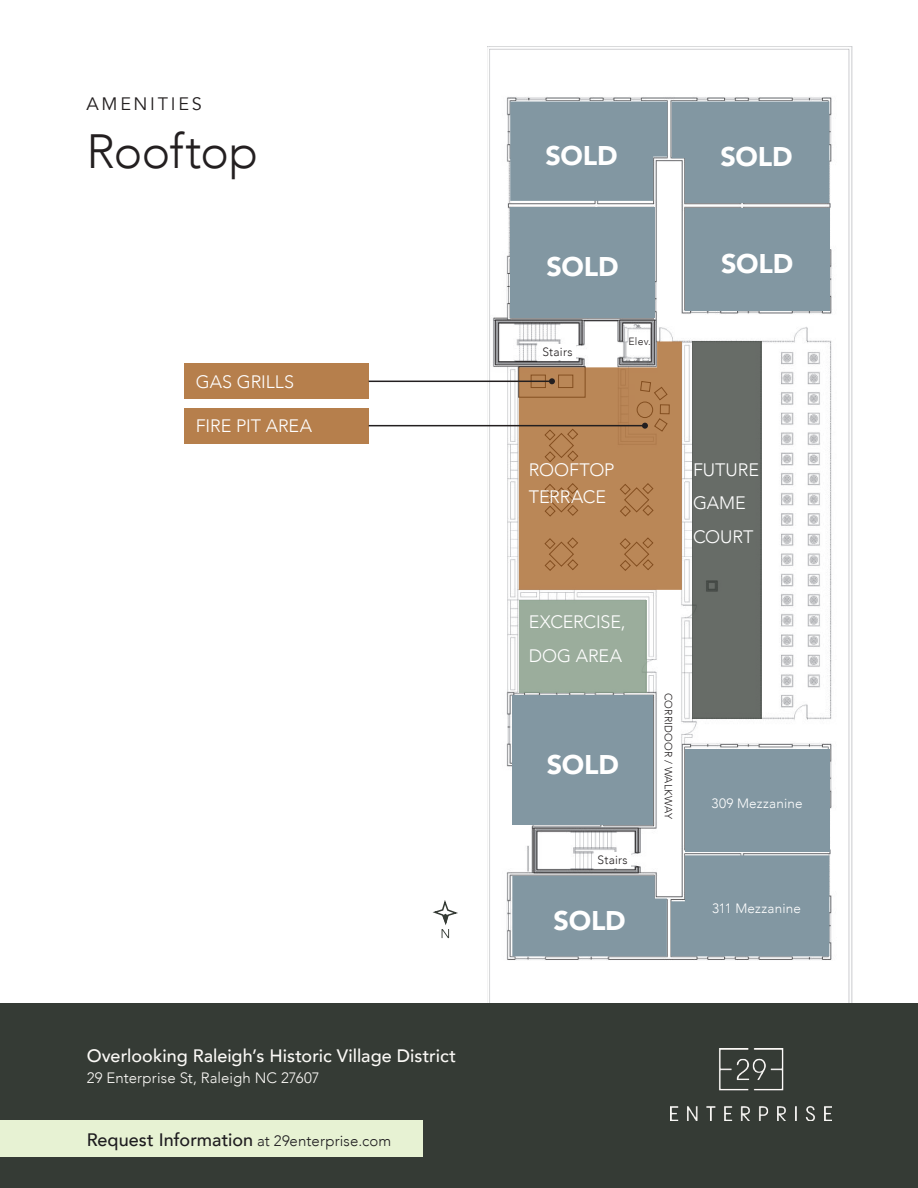
<style>
.page{position:relative;width:918px;height:1188px;background:#fff}
.page>*{position:absolute;margin:0;border:0;box-sizing:border-box;transform-origin:0 0}
.t1{font:300 48px "Avenir";letter-spacing:-.01em;color:#231f20}
.t2{font:900 27px "Avenir";letter-spacing:-.01em;color:#fff}
.t3{font:300 18px/33.8px "Avenir";letter-spacing:-.005em;color:#fff}
.t4{font:500 18px "Avenir";color:#fbf9f6}
.t5{font:500 18px "Avenir";color:#1e1c1f}
.t6{font:18px "Avenir";letter-spacing:.15em;color:#231f20}
.t7{font:300 15px "Avenir";letter-spacing:.005em;color:#fbf9f6}
.t8{font:300 13.5px "Avenir";letter-spacing:.015em;color:#fff}
.t9{font:300 12px "Avenir";letter-spacing:.015em;color:#231f20}
.t10{font:300 10.5px "Avenir";letter-spacing:.02em;color:#231f20}
.s1{font-weight:300;font-size:15px}
</style>
<div class="page">
<div style="left:184px;top:364px;width:185px;height:35px;background:#b67f4c"></div>
<div style="left:184px;top:408px;width:185px;height:35px;background:#b67f4c"></div>
<img style="left:488px;top:46px;width:364px;height:957px">
<div style="left:519px;top:600px;width:127px;height:93px;background:#9bad9c"></div>
<div style="left:692px;top:341px;width:69px;height:378px;background:#676c67"></div>
<hr style="left:369px;top:381px;width:183px;height:1px;background:#231f20">
<div style="left:510px;top:208px;width:145px;height:110px;background:#8297a2"></div>
<div style="left:685px;top:208px;width:144px;height:102px;background:#8297a2"></div>
<hr style="left:369px;top:425px;width:276px;height:1px;background:#231f20">
<svg style="left:519px;top:341px;width:163px;height:249px;background:#b98b60"></svg>
<div style="left:598px;top:852px;width:33px;height:15px;background:#fff"></div>
<div style="left:0;top:1003px;width:918px;height:185px;background:#353b35"></div>
<div style="left:0;top:1121px;width:423px;height:36px;background:#e7f2d3"></div>
<img style="left:671px;top:1049px;width:161px;height:72px">
<div style="left:510px;top:102px;width:319px;height:101px;background:#8297a2"></div>
<div style="left:685px;top:750px;width:144px;height:102px;background:#8297a2"></div>
<div style="left:512px;top:695px;width:141px;height:130px;background:#8297a2"></div>
<svg style="left:512px;top:855px;width:317px;height:101px;background:#8fa1aa"></svg>
<svg style="left:432px;top:900px;width:26px;height:38px"></svg>
<p class="t6" style="left:86px;top:96px;width:117px">AMENITIES</p>
<h1 class="t1" style="left:86px;top:130px;width:173px">Rooftop</h1>
<p class="t3" style="left:196px;top:366px;width:100px">GAS GRILLS</p>
<p class="t3" style="left:196px;top:410px;width:118px">FIRE PIT AREA</p>
<p class="t4" style="left:87px;top:1048px;width:371px">Overlooking Raleigh’s Historic Village District</p>
<p class="t7" style="left:87px;top:1069px;width:234px">29 Enterprise St, Raleigh NC 27607</p>
<p class="t5" style="left:87px;top:1132px;width:306px">Request Information <span class="s1">at 29enterprise.com</span></p>
<h2 class="t2" style="left:545px;top:140px;width:74px">SOLD</h2>
<h2 class="t2" style="left:720px;top:141px;width:74px">SOLD</h2>
<h2 class="t2" style="left:546px;top:251px;width:74px">SOLD</h2>
<h2 class="t2" style="left:721px;top:248px;width:74px">SOLD</h2>
<p class="t9" style="left:543px;top:347px;width:31px">Stairs</p>
<p class="t10" style="left:629px;top:337px;width:24px">Elev.</p>
<p class="t3" style="left:529px;top:457px;width:87px;line-height:27px">ROOFTOP<br>TERRACE</p>
<p class="t3" style="left:529px;top:606px;width:98px">EXCERCISE,<br>DOG AREA</p>
<h2 class="t2" style="left:547px;top:748px;width:74px">SOLD</h2>
<p class="t9" style="left:598px;top:855px;width:31px">Stairs</p>
<h2 class="t2" style="left:553px;top:905px;width:74px">SOLD</h2>
<p class="t3" style="left:693px;top:454px;width:68px">FUTURE<br>GAME<br>COURT</p>
<p class="t10" style="left:673px;top:693px;width:128px;rotate:90deg">CORRIDOOR / WALKWAY</p>
<p class="t8" style="left:712px;top:797px;width:93px">309 Mezzanine</p>
<p class="t8" style="left:712px;top:902px;width:90px">311 Mezzanine</p>
</div>
